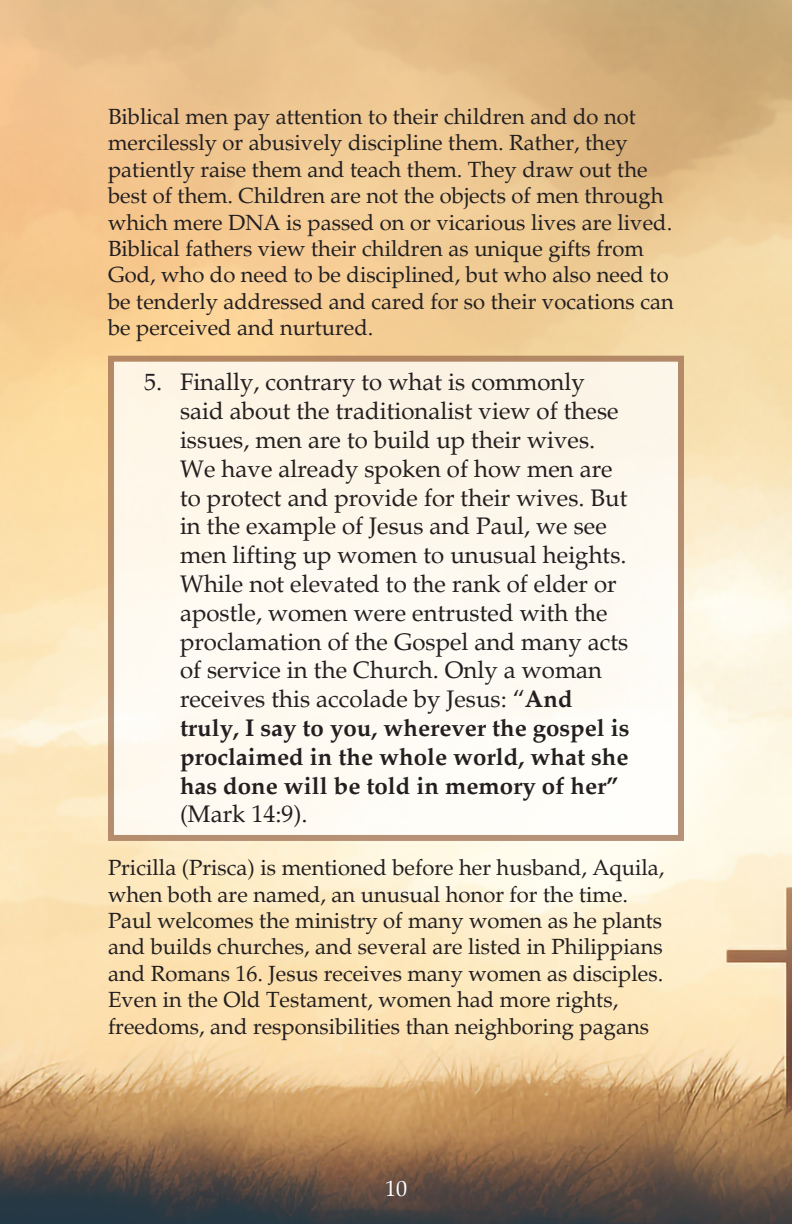
<style>
.page{position:relative;width:792px;height:1224px;background:#fff}
.page>*{position:absolute;margin:0;border:0;box-sizing:border-box;transform-origin:0 0}
.t1{font:24px/28.8px "Palatino";color:#231f20}
.Default{font:22px/26.4px "Palatino";color:#231f20}
.t2{font:22px "Palatino";color:#fff}
.s1{font-weight:700}
</style>
<div class="page">
<img style="left:0;top:0;width:792px;height:1224px">
<div style="left:108px;top:356px;width:576px;height:485px;background:#fefaf1;border:6px solid #9e6f53"></div>
<p class="Default" style="left:108px;top:104px;width:567px">Biblical men pay attention to their children and do not mercilessly or abusively discipline them. Rather, they patiently raise them and teach them. They draw out the best of them. Children are not the objects of men through which mere DNA is passed on or vicarious lives are lived.<br>Biblical fathers view their children as unique gifts from God, who do need to be disciplined, but who also need to be tenderly addressed and cared for so their vocations can be perceived and nurtured.</p>
<p class="t1" style="left:180px;top:368px;width:451px;text-indent:-36px">5. Finally, contrary to what is commonly said about the traditionalist view of these issues, men are to build up their wives.<br>We have already spoken of how men are to protect and provide for their wives. But in the example of Jesus and Paul, we see men lifting up women to unusual heights.<br>While not elevated to the rank of elder or apostle, women were entrusted with the proclamation of the Gospel and many acts of service in the Church. Only a woman receives this accolade by Jesus: “<span class="s1">And truly, I say to you, wherever the gospel is proclaimed in the whole world, what she has done will be told in memory of her” </span>(Mark 14:9).</p>
<p class="Default" style="left:108px;top:855px;width:558px">Pricilla (Prisca) is mentioned before her husband, Aquila, when both are named, an unusual honor for the time.<br>Paul welcomes the ministry of many women as he plants and builds churches, and several are listed in Philippians and Romans 16. Jesus receives many women as disciples.<br>Even in the Old Testament, women had more rights, freedoms, and responsibilities than neighboring pagans</p>
<p class="t2" style="left:385px;top:1175px;width:23px">10</p>
</div>
